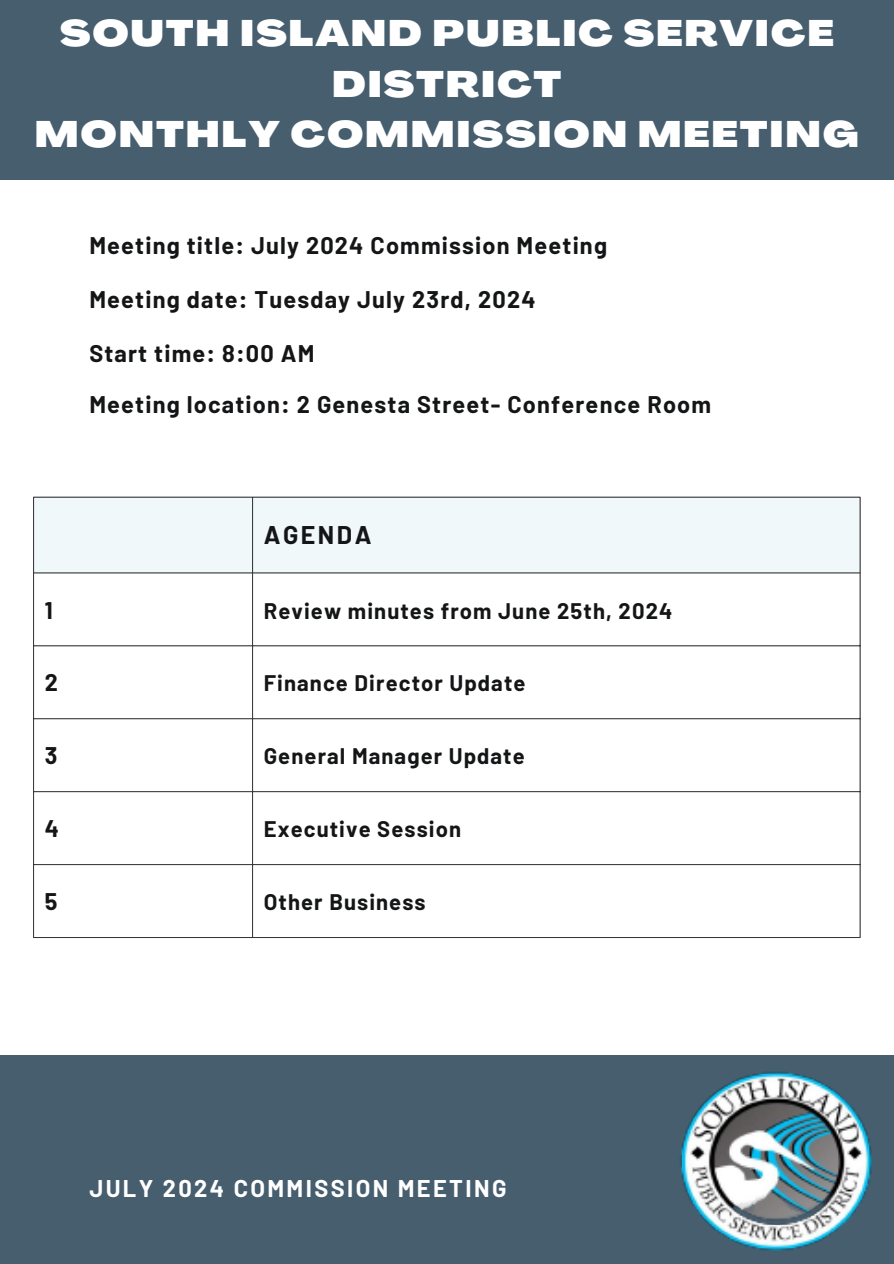
<style>
.page{position:relative;width:894px;height:1264px;background:#fff}
.page>*{position:absolute;margin:0;border:0;box-sizing:border-box;transform-origin:0 0}
.t1{font:900 expanded 36.15px/50.7px "Agrandir";letter-spacing:.05em;color:#fff;text-align:center}
.t2{font:700 25.05px "Barlow";letter-spacing:.1em;color:#141516}
.t3{font:700 23.7px "Barlow";letter-spacing:.1em;color:#fff}
.t4{font:700 23.55px "Barlow";letter-spacing:.05em;color:#141516}
.t5{font:700 22.05px "Barlow";letter-spacing:.05em;color:#141516}
</style>
<div class="page">
<div style="left:0;top:0;width:893px;height:180px;background:#475e6f"></div>
<div style="left:34px;top:498px;width:825px;height:74px;background:#f0f8fa"></div>
<hr style="left:33px;top:497px;width:1px;height:440px;background:#333">
<hr style="left:252px;top:497px;width:1px;height:440px;background:#333">
<hr style="left:859px;top:497px;width:1px;height:440px;background:#333">
<hr style="left:33px;top:497px;width:827px;height:1px;background:#333">
<hr style="left:33px;top:645px;width:827px;height:1px;background:#333">
<hr style="left:33px;top:718px;width:827px;height:1px;background:#333">
<hr style="left:33px;top:791px;width:827px;height:1px;background:#333">
<hr style="left:33px;top:864px;width:827px;height:1px;background:#333">
<hr style="left:33px;top:937px;width:827px;height:1px;background:#333">
<hr style="left:33px;top:572px;width:827px;height:1px;background:#333">
<div style="left:0;top:1055px;width:893px;height:208px;background:#475e6f"></div>
<img style="left:680px;top:1071px;width:192px;height:180px">
<h1 class="t1" style="left:35px;top:12px;width:825px">SOUTH ISLAND PUBLIC SERVICE<br>DISTRICT<br>MONTHLY COMMISSION MEETING</h1>
<p class="t4" style="left:89px;top:231px;width:519px">Meeting title: July 2024 Commission Meeting</p>
<p class="t4" style="left:89px;top:284px;width:447px">Meeting date: Tuesday July 23rd, 2024</p>
<p class="t4" style="left:89px;top:338px;width:226px">Start time: 8:00 AM</p>
<p class="t4" style="left:89px;top:390px;width:623px">Meeting location: 2 Genesta Street- Conference Room</p>
<p class="t2" style="left:264px;top:518px;width:109px">AGENDA</p>
<p class="t4" style="left:45px;top:595px;width:9px">1</p>
<p class="t5" style="left:264px;top:596px;width:410px">Review minutes from June 25th, 2024</p>
<p class="t4" style="left:45px;top:667px;width:15px">2</p>
<p class="t5" style="left:264px;top:669px;width:263px">Finance Director Update</p>
<p class="t4" style="left:45px;top:740px;width:14px">3</p>
<p class="t5" style="left:264px;top:742px;width:262px">General Manager Update</p>
<p class="t4" style="left:45px;top:813px;width:16px">4</p>
<p class="t5" style="left:264px;top:815px;width:199px">Executive Session</p>
<p class="t4" style="left:45px;top:886px;width:14px">5</p>
<p class="t5" style="left:264px;top:887px;width:163px">Other Business</p>
<h2 class="t3" style="left:89px;top:1172px;width:418px">JULY 2024 COMMISSION MEETING</h2>
</div>
